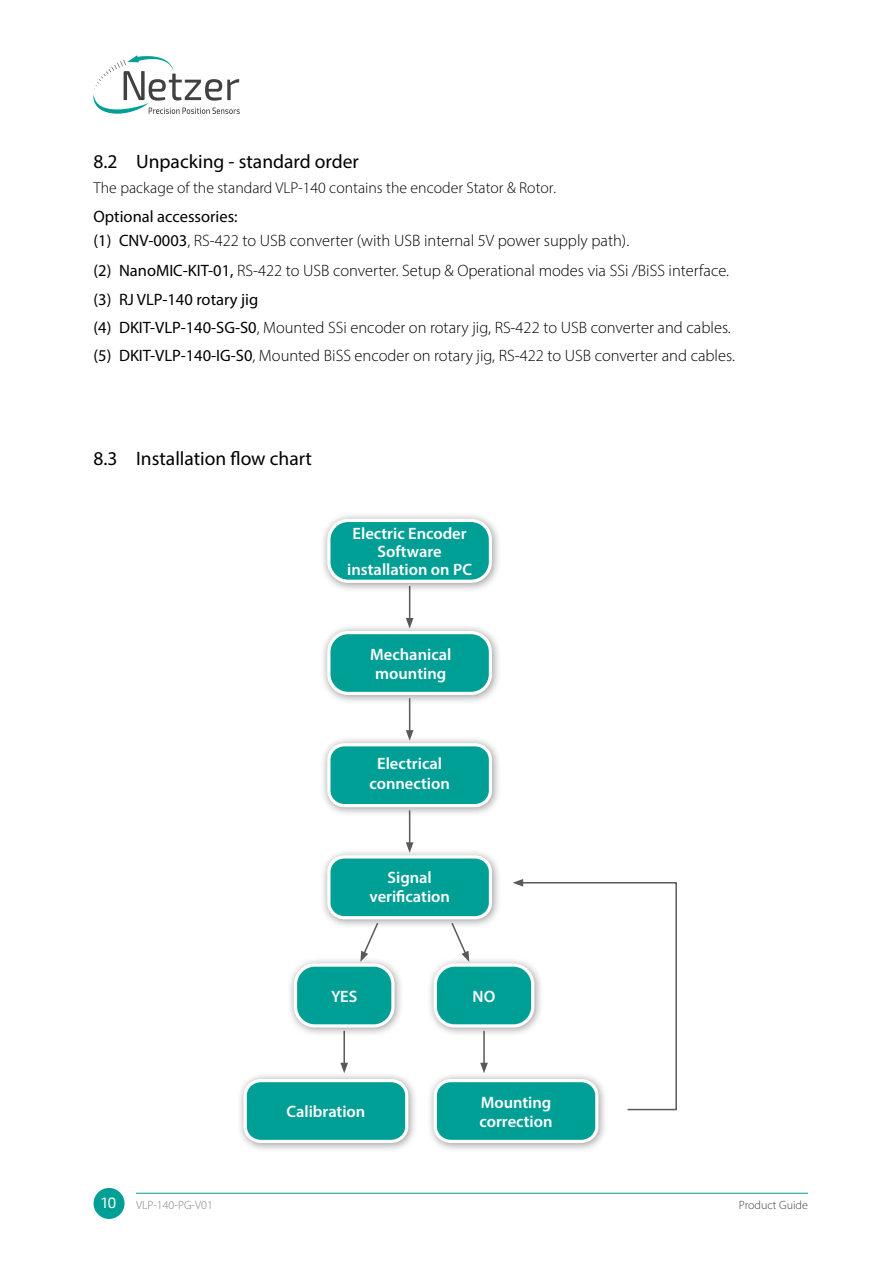
<style>
.page{position:relative;width:893px;height:1263px;background:#fff}
.page>*{position:absolute;margin:0;border:0;box-sizing:border-box;transform-origin:0 0}
.t1{font:19.5px "Myriad Pro";color:#000}
.t2{font:300 16.5px/23.7px "Myriad Pro";color:#000}
.t3{font:600 16.5px/19.4px "Myriad Pro";color:#fff;text-align:center}
.t4{font:300 15.75px "Myriad Pro";color:#000}
.t5{font:15px "Exo 2";color:#fff}
.t6{font:300 12px "Myriad Pro";color:#808285}
.t7{font:300 12px "Myriad Pro";color:#414042}
.s1{font-size:16.5px}
.s2{font-weight:400}
</style>
<div class="page">
<svg style="left:93px;top:55px;width:147px;height:59px"></svg>
<div style="left:94px;top:1188px;width:31px;height:31px;background:#009f96;border-radius:50%"></div>
<hr style="left:136px;top:1193px;width:672px;height:1px;background:#009f96">
<svg style="left:513px;top:879px;width:164px;height:232px"></svg>
<div style="left:237px;top:1072px;width:181px;height:81px;background:#000;opacity:.4"></div>
<div style="left:245px;top:1080px;width:162px;height:61px;background:#009f96;border-radius:15px"></div>
<div style="left:244px;top:1079px;width:164px;height:64px;border:3px solid #fff;border-radius:15px"></div>
<div style="left:427px;top:1072px;width:182px;height:81px;background:#000;opacity:.4"></div>
<div style="left:435px;top:1080px;width:162px;height:61px;background:#009f96;border-radius:15px"></div>
<div style="left:434px;top:1079px;width:164px;height:64px;border:3px solid #fff;border-radius:15px"></div>
<hr style="left:343px;top:1031px;width:2px;height:34px;background:#58595b">
<svg style="left:340px;top:1063px;width:8px;height:10px"></svg>
<div style="left:287px;top:956px;width:118px;height:81px;background:#000;opacity:.4"></div>
<div style="left:295px;top:965px;width:98px;height:61px;background:#009f96;border-radius:19px"></div>
<div style="left:294px;top:963px;width:101px;height:64px;border:3px solid #fff;border-radius:19px"></div>
<div style="left:427px;top:956px;width:117px;height:81px;background:#000;opacity:.4"></div>
<div style="left:435px;top:965px;width:98px;height:61px;background:#009f96;border-radius:19px"></div>
<div style="left:434px;top:963px;width:100px;height:64px;border:3px solid #fff;border-radius:19px"></div>
<div style="left:320px;top:624px;width:182px;height:81px;background:#000;opacity:.4"></div>
<div style="left:329px;top:633px;width:161px;height:60px;background:#009f96;border-radius:19px"></div>
<div style="left:327px;top:631px;width:165px;height:64px;border:3px solid #fff;border-radius:19px"></div>
<div style="left:320px;top:848px;width:182px;height:81px;background:#000;opacity:.4"></div>
<div style="left:329px;top:857px;width:161px;height:61px;background:#009f96;border-radius:15px"></div>
<div style="left:327px;top:855px;width:165px;height:64px;border:3px solid #fff;border-radius:15px"></div>
<hr style="left:409px;top:699px;width:1px;height:33px;background:#58595b">
<svg style="left:406px;top:730px;width:7px;height:6px"></svg>
<hr style="left:409px;top:586px;width:1px;height:34px;background:#58595b">
<svg style="left:406px;top:618px;width:7px;height:10px"></svg>
<div style="left:320px;top:512px;width:182px;height:81px;background:#000;opacity:.4"></div>
<div style="left:329px;top:520px;width:161px;height:61px;background:#009f96;border-radius:19px"></div>
<div style="left:327px;top:519px;width:165px;height:64px;border:3px solid #fff;border-radius:19px"></div>
<div style="left:320px;top:736px;width:182px;height:81px;background:#000;opacity:.4"></div>
<div style="left:329px;top:745px;width:161px;height:61px;background:#009f96;border-radius:15px"></div>
<div style="left:327px;top:743px;width:165px;height:64px;border:3px solid #fff;border-radius:15px"></div>
<hr style="left:409px;top:811px;width:1px;height:34px;background:#58595b">
<svg style="left:406px;top:842px;width:7px;height:11px"></svg>
<svg style="left:450px;top:921px;width:19px;height:41px"></svg>
<svg style="left:360px;top:921px;width:19px;height:41px"></svg>
<hr style="left:483px;top:1031px;width:2px;height:34px;background:#58595b">
<svg style="left:480px;top:1063px;width:8px;height:10px"></svg>
<p class="t1" style="left:94px;top:149px;width:267px">8.2 Unpacking - standard order</p>
<p class="t4" style="left:94px;top:178px;width:464px">The package of the standard VLP-140 contains the encoder Stator &amp; Rotor<span class="s1">.</span></p>
<p class="t2" style="left:94px;top:205px;width:537px"><span class="s2">Optional accessories:<br>(1) CNV-0003</span>, RS-422 to USB converter (with USB internal 5V power supply path).</p>
<p class="t2" style="left:94px;top:255px;width:637px;line-height:29.5px"><span class="s2">(2) NanoMIC-KIT-01,</span> RS-422 to USB converter. Setup &amp; Operational modes via SSi /BiSS interface. <span class="s2">(3) RJ VLP-140 rotary jig</span></p>
<p class="t2" style="left:94px;top:314px;width:643px;line-height:28px"><span class="s2">(4) DKIT-VLP-140-SG-S0</span>, Mounted SSi encoder on rotary jig, RS-422 to USB converter and cables. <span class="s2">(5) DKIT-VLP-140-IG-S0</span>, Mounted BiSS encoder on rotary jig, RS-422 to USB converter and cables.</p>
<p class="t1" style="left:94px;top:446px;width:220px">8.3 Installation flow chart</p>
<p class="t3" style="left:347px;top:524px;width:126px;line-height:17.7px">Electric Encoder<br>Software installation on PC</p>
<p class="t3" style="left:370px;top:644px;width:83px">Mechanical mounting</p>
<p class="t3" style="left:369px;top:754px;width:82px">Electrical connection</p>
<p class="t3" style="left:369px;top:867px;width:82px">Signal verification</p>
<p class="t3" style="left:331px;top:986px;width:28px">YES</p>
<p class="t3" style="left:473px;top:986px;width:24px">NO</p>
<p class="t3" style="left:287px;top:1102px;width:80px">Calibration</p>
<p class="t3" style="left:479px;top:1092px;width:75px;text-align:left">Mounting correction</p>
<p class="t5" style="left:102px;top:1194px;width:17px">10</p>
<p class="t6" style="left:136px;top:1198px;width:78px">VLP-140-PG-V01</p>
<p class="t7" style="left:739px;top:1198px;width:70px">Product Guide</p>
</div>
